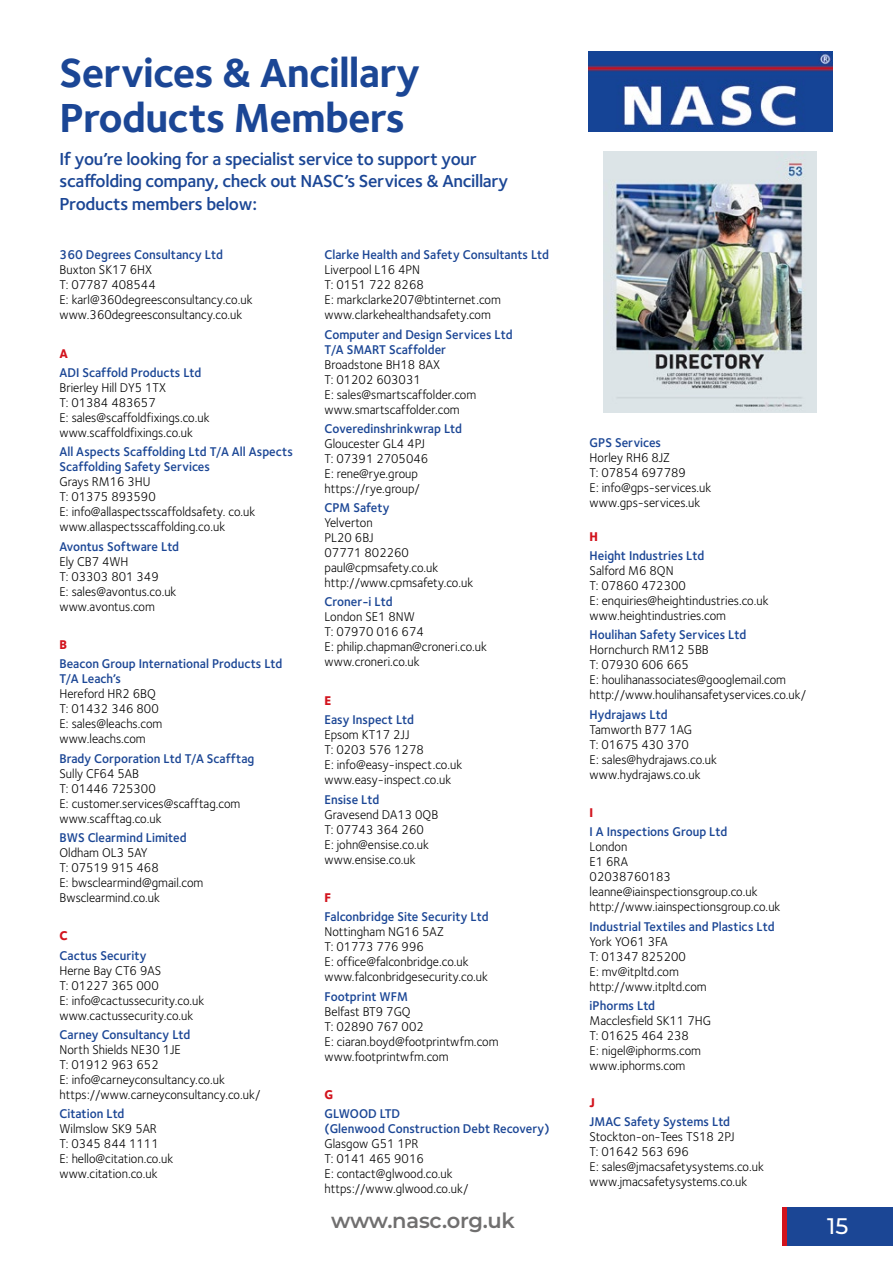
<style>
.page{position:relative;width:893px;height:1263px;background:#fff}
.page>*{position:absolute;margin:0;border:0;box-sizing:border-box;transform-origin:0 0}
.t1{font:700 42px/45px "Foundry Sterling";letter-spacing:-.02em;color:#1b4695}
.t2{font:100 22.5px "Montserrat";color:#fff}
.t3{font:100 21px "Montserrat";letter-spacing:-.01em;color:#706f6f}
.t4{font:600 18px/22.5px "Foundry Sterling";letter-spacing:-.02em;color:#1b4695}
.t5{font:13.2px/15px "Foundry Sterling";color:#000;scale:.95 1}
.t6{font:600 13.2px/15px "Foundry Sterling";color:#1b4695;scale:.95 1}
.t7{font:800 13.2px "Foundry Sterling";color:#d2131d;scale:.95 1}
</style>
<div class="page">
<div style="left:787px;top:1208px;width:106px;height:38px;background:#1b4695"></div>
<div style="left:782px;top:1208px;width:5px;height:38px;background:#d2131d"></div>
<img style="left:588px;top:51px;width:244px;height:81px">
<img style="left:604px;top:151px;width:213px;height:261px">
<h1 class="t1" style="left:60px;top:52px;width:362px">Services &amp; Ancillary<br>Products Members</h1>
<h3 class="t4" style="left:60px;top:148px;width:450px">If you’re looking for a specialist service to support your scaffolding company, check out NASC’s Services &amp; Ancillary<br>Products members below:</h3>
<p class="t6" style="left:60px;top:248px;width:174px">360 Degrees Consultancy Ltd</p>
<p class="t5" style="left:60px;top:262px;width:205px">Buxton SK17 6HX<br>T: 07787 408544<br>E: karl@360degreesconsultancy.co.uk www.360degreesconsultancy.co.uk</p>
<p class="t7" style="left:60px;top:345px;width:10px">A</p>
<p class="t6" style="left:60px;top:365px;width:151px">ADI Scaffold Products Ltd</p>
<p class="t5" style="left:60px;top:380px;width:159px">Brierley Hill DY5 1TX<br>T: 01384 483657<br>E: sales@scaffoldfixings.co.uk www.scaffoldfixings.co.uk</p>
<p class="t6" style="left:60px;top:445px;width:247px">All Aspects Scaffolding Ltd T/A All Aspects<br>Scaffolding Safety Services</p>
<p class="t5" style="left:60px;top:474px;width:208px">Grays RM16 3HU<br>T: 01375 893590<br>E: info@allaspectsscaffoldsafety. co.uk www.allaspectsscaffolding.co.uk</p>
<p class="t6" style="left:60px;top:539px;width:127px">Avontus Software Ltd</p>
<p class="t5" style="left:60px;top:554px;width:125px">Ely CB7 4WH<br>T: 03303 801 349<br>E: sales@avontus.co.uk www.avontus.com</p>
<p class="t7" style="left:60px;top:636px;width:10px">B</p>
<p class="t6" style="left:60px;top:657px;width:236px">Beacon Group International Products Ltd<br>T/A Leach’s</p>
<p class="t5" style="left:60px;top:686px;width:110px">Hereford HR2 6BQ<br>T: 01432 346 800<br>E: sales@leachs.com www.leachs.com</p>
<p class="t6" style="left:60px;top:751px;width:207px">Brady Corporation Ltd T/A Scafftag</p>
<p class="t5" style="left:60px;top:766px;width:192px">Sully CF64 5AB<br>T: 01446 725300<br>E: customer.services@scafftag.com www.scafftag.co.uk</p>
<p class="t6" style="left:60px;top:830px;width:135px">BWS Clearmind Limited</p>
<p class="t5" style="left:60px;top:845px;width:153px">Oldham OL3 5AY<br>T: 07519 915 468<br>E: bwsclearmind@gmail.com<br>Bwsclearmind.co.uk</p>
<p class="t7" style="left:60px;top:928px;width:10px">C</p>
<p class="t6" style="left:60px;top:948px;width:93px">Cactus Security</p>
<p class="t5" style="left:60px;top:963px;width:154px">Herne Bay CT6 9AS<br>T: 01227 365 000<br>E: info@cactussecurity.co.uk www.cactussecurity.co.uk</p>
<p class="t6" style="left:60px;top:1027px;width:139px">Carney Consultancy Ltd</p>
<p class="t5" style="left:60px;top:1042px;width:213px">North Shields NE30 1JE<br>T: 01912 963 652<br>E: info@carneyconsultancy.co.uk https://www.carneyconsultancy.co.uk/</p>
<p class="t6" style="left:60px;top:1107px;width:70px">Citation Ltd</p>
<p class="t5" style="left:60px;top:1121px;width:121px">Wilmslow SK9 5AR<br>T: 0345 844 1111<br>E: hello@citation.co.uk www.citation.co.uk</p>
<p class="t6" style="left:325px;top:248px;width:238px">Clarke Health and Safety Consultants Ltd</p>
<p class="t5" style="left:325px;top:263px;width:187px">Liverpool L16 4PN<br>T: 0151 722 8268<br>E: markclarke207@btinternet.com www.clarkehealthandsafety.com</p>
<p class="t6" style="left:325px;top:327px;width:199px">Computer and Design Services Ltd<br>T/A SMART Scaffolder</p>
<p class="t5" style="left:325px;top:357px;width:161px">Broadstone BH18 8AX<br>T: 01202 603031<br>E: sales@smartscaffolder.com www.smartscaffolder.com</p>
<p class="t6" style="left:325px;top:421px;width:146px">Coveredinshrinkwrap Ltd</p>
<p class="t5" style="left:325px;top:436px;width:111px">Gloucester GL4 4PJ<br>T: 07391 2705046<br>E: rene@rye.group https://rye.group/</p>
<p class="t6" style="left:325px;top:501px;width:70px">CPM Safety</p>
<p class="t5" style="left:325px;top:515px;width:158px">Yelverton<br>PL20 6BJ<br>07771 802260 paul@cpmsafety.co.uk http://www.cpmsafety.co.uk</p>
<p class="t6" style="left:325px;top:595px;width:73px">Croner-i Ltd</p>
<p class="t5" style="left:325px;top:610px;width:173px">London SE1 8NW<br>T: 07970 016 674<br>E: philip.chapman@croneri.co.uk www.croneri.co.uk</p>
<p class="t7" style="left:325px;top:692px;width:9px">E</p>
<p class="t6" style="left:325px;top:713px;width:96px">Easy Inspect Ltd</p>
<p class="t5" style="left:325px;top:727px;width:146px">Epsom KT17 2JJ<br>T: 0203 576 1278<br>E: info@easy-inspect.co.uk www.easy-inspect.co.uk</p>
<p class="t6" style="left:325px;top:792px;width:59px">Ensise Ltd</p>
<p class="t5" style="left:325px;top:807px;width:121px">Gravesend DA13 0QB<br>T: 07743 364 260<br>E: john@ensise.co.uk www.ensise.co.uk</p>
<p class="t7" style="left:325px;top:889px;width:8px">F</p>
<p class="t6" style="left:325px;top:910px;width:174px">Falconbridge Site Security Ltd</p>
<p class="t5" style="left:325px;top:924px;width:174px">Nottingham NG16 5AZ<br>T: 01773 776 996<br>E: office@falconbridge.co.uk www.falconbridgesecurity.co.uk</p>
<p class="t6" style="left:325px;top:989px;width:89px">Footprint WFM</p>
<p class="t5" style="left:325px;top:1004px;width:185px">Belfast BT9 7GQ<br>T: 02890 767 002<br>E: ciaran.boyd@footprintwfm.com www.footprintwfm.com</p>
<p class="t7" style="left:325px;top:1086px;width:11px">G</p>
<p class="t6" style="left:325px;top:1107px;width:238px">GLWOOD LTD<br>(Glenwood Construction Debt Recovery)</p>
<p class="t5" style="left:325px;top:1136px;width:153px">Glasgow G51 1PR<br>T: 0141 465 9016<br>E: contact@glwood.co.uk https://www.glwood.co.uk/</p>
<p class="t6" style="left:590px;top:435px;width:77px">GPS Services</p>
<p class="t5" style="left:590px;top:450px;width:130px">Horley RH6 8JZ<br>T: 07854 697789<br>E: info@gps-services.uk www.gps-services.uk</p>
<p class="t7" style="left:590px;top:528px;width:10px">H</p>
<p class="t6" style="left:590px;top:549px;width:122px">Height Industries Ltd</p>
<p class="t5" style="left:590px;top:563px;width:190px">Salford M6 8QN<br>T: 07860 472300<br>E: enquiries@heightindustries.co.uk www.heightindustries.com</p>
<p class="t6" style="left:590px;top:628px;width:166px">Houlihan Safety Services Ltd</p>
<p class="t5" style="left:590px;top:643px;width:230px">Hornchurch RM12 5BB<br>T: 07930 606 665<br>E: houlihanassociates@googlemail.com http://www.houlihansafetyservices.co.uk/</p>
<p class="t6" style="left:590px;top:707px;width:84px">Hydrajaws Ltd</p>
<p class="t5" style="left:590px;top:722px;width:136px">Tamworth B77 1AG<br>T: 01675 430 370<br>E: sales@hydrajaws.co.uk www.hydrajaws.co.uk</p>
<p class="t7" style="left:590px;top:804px;width:5px">I</p>
<p class="t6" style="left:590px;top:825px;width:147px">I A Inspections Group Ltd</p>
<p class="t5" style="left:590px;top:840px;width:202px">London<br>E1 6RA<br>02038760183 leanne@iainspectionsgroup.co.uk http://www.iainspectionsgroup.co.uk</p>
<p class="t6" style="left:590px;top:919px;width:196px">Industrial Textiles and Plastics Ltd</p>
<p class="t5" style="left:590px;top:934px;width:125px">York YO61 3FA<br>T: 01347 825200<br>E: mv@itpltd.com http://www.itpltd.com</p>
<p class="t6" style="left:590px;top:998px;width:71px">iPhorms Ltd</p>
<p class="t5" style="left:590px;top:1013px;width:129px">Macclesfield SK11 7HG<br>T: 01625 464 238<br>E: nigel@iphorms.com www.iphorms.com</p>
<p class="t7" style="left:590px;top:1094px;width:7px">J</p>
<p class="t6" style="left:590px;top:1115px;width:149px">JMAC Safety Systems Ltd</p>
<p class="t5" style="left:590px;top:1129px;width:185px">Stockton-on-Tees TS18 2PJ<br>T: 01642 563 696<br>E: sales@jmacsafetysystems.co.uk www.jmacsafetysystems.co.uk</p>
<h3 class="t3" style="left:331px;top:1206px;width:185px">www.nasc.org.uk</h3>
<h2 class="t2" style="left:827px;top:1211px;width:23px">15</h2>
</div>
